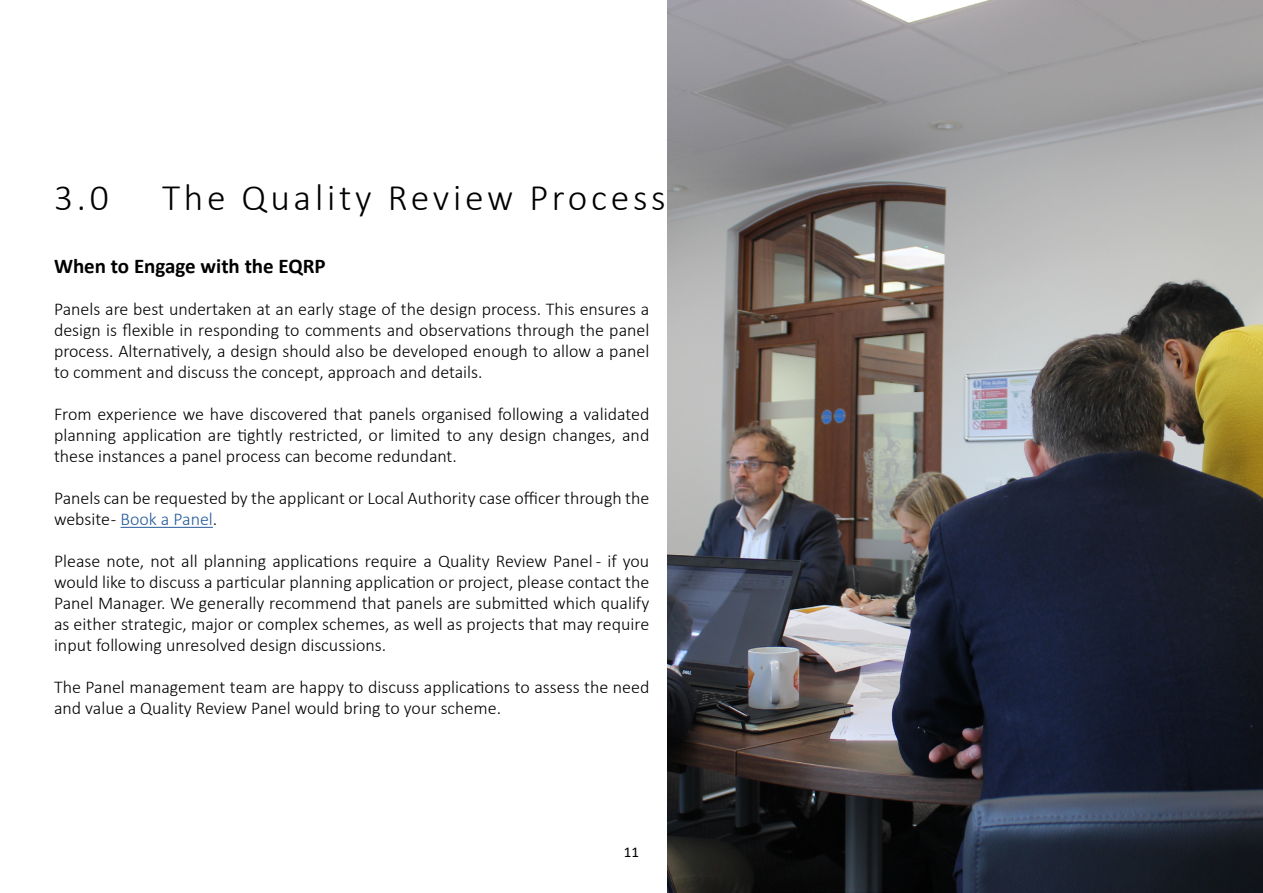
<style>
.page{position:relative;width:1263px;height:893px;background:#fff}
.page>*{position:absolute;margin:0;border:0;box-sizing:border-box;transform-origin:0 0}
.t1{font:300 37.5px "Calibri";letter-spacing:.1em;color:#000}
.t2{font:700 21px "Calibri";color:#000}
.t3{font:300 18px/21px "Calibri";color:#000;text-align:justify}
.t4{font:15px "Calibri";color:#000}
.s1{color:#275b9b}
</style>
<div class="page">
<img style="left:668px;top:0;width:595px;height:893px">
<hr style="left:121px;top:527px;width:92px;height:1px;background:#275b9b">
<h1 class="t1" style="left:54px;top:174px;width:56px">3.0</h1>
<h1 class="t1" style="left:162px;top:174px;width:505px">The Quality Review Process</h1>
<p class="t2" style="left:54px;top:251px;width:273px">When to Engage with the EQRP</p>
<p class="t3" style="left:54px;top:298px;width:597px">Panels are best undertaken at an early stage of the design process. This ensures a design is flexible in responding to comments and observations through the panel process. Alternatively, a design should also be developed enough to allow a panel to comment and discuss the concept, approach and details.</p>
<p class="t3" style="left:54px;top:403px;width:597px">From experience we have discovered that panels organised following a validated planning application are tightly restricted, or limited to any design changes, and these instances a panel process can become redundant.</p>
<p class="t3" style="left:54px;top:487px;width:597px">Panels can be requested by the applicant or Local Authority case officer through the website - <span class="s1">Book a Panel</span>.</p>
<p class="t3" style="left:54px;top:550px;width:597px">Please note, not all planning applications require a Quality Review Panel - if you would like to discuss a particular planning application or project, please contact the Panel Manager. We generally recommend that panels are submitted which qualify as either strategic, major or complex schemes, as well as projects that may require input following unresolved design discussions.</p>
<p class="t3" style="left:54px;top:676px;width:597px">The Panel management team are happy to discuss applications to assess the need and value a Quality Review Panel would bring to your scheme.</p>
<p class="t4" style="left:624px;top:842px;width:17px">11</p>
</div>
